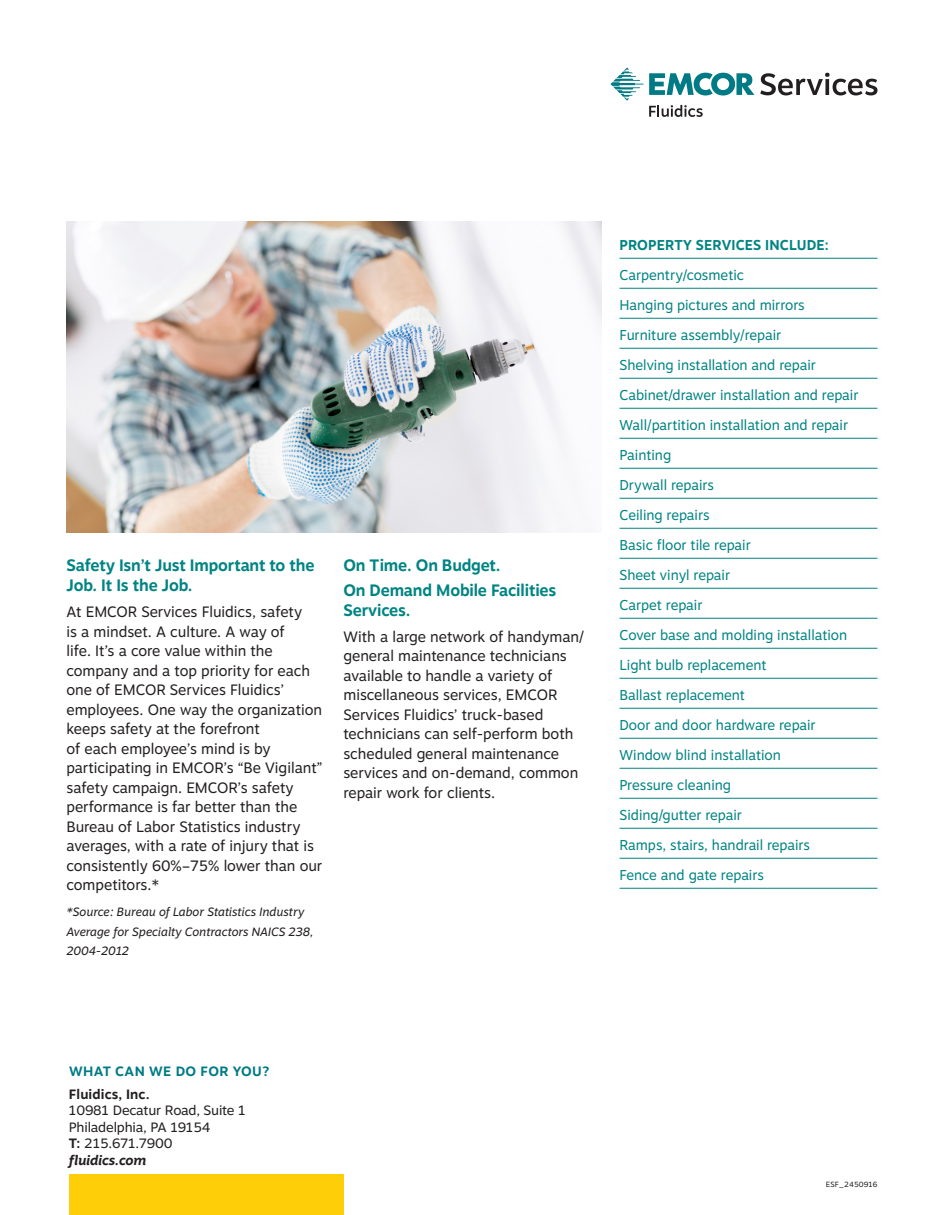
<style>
.page{position:relative;width:945px;height:1215px;background:#fff}
.page>*{position:absolute;margin:0;border:0;box-sizing:border-box;transform-origin:0 0}
.t1{font:700 16.5px/19.5px "Motiva Sans";letter-spacing:-.01em;color:#008483}
.t2{font:15px/19.5px "Motiva Sans";color:#231f20}
.Bullet_copy{font:14.25px "Motiva Sans";color:#008483;scale:.96 1}
.Bullet_copy-2{font:700 14.25px "Motiva Sans";letter-spacing:.01em;color:#008483;scale:.96 1}
.Bullet_copy-3{font:13.5px "Motiva Sans";letter-spacing:-.01em;color:#231f20}
.Bullet_copy-4{font:700 13.5px "Motiva Sans";letter-spacing:.03em;color:#007b85}
.Bullet_copy-5{font:700 13.5px "Motiva Sans";letter-spacing:.01em;color:#231f20}
.Bullet_copy-6{font:italic 700 13.5px "Motiva Sans";letter-spacing:-.01em;color:#231f20}
.t3{font:italic 12px/19.5px "Motiva Sans";color:#231f20}
.Bullet_copy-7{font:7.5px "Motiva Sans";letter-spacing:.01em;color:#231f20}
.s1{font-weight:700}
</style>
<div class="page">
<div style="left:69px;top:1175px;width:274px;height:40px;background:#fece08"></div>
<svg style="left:760px;top:73px;width:117px;height:22px"></svg>
<svg style="left:611px;top:68px;width:143px;height:49px"></svg>
<hr style="left:620px;top:258px;width:257px;height:1px;background:#008483">
<hr style="left:620px;top:288px;width:257px;height:1px;background:#008483">
<hr style="left:620px;top:318px;width:257px;height:1px;background:#008483">
<hr style="left:620px;top:348px;width:257px;height:1px;background:#008483">
<hr style="left:620px;top:378px;width:257px;height:1px;background:#008483">
<hr style="left:620px;top:408px;width:257px;height:1px;background:#008483">
<hr style="left:620px;top:438px;width:257px;height:1px;background:#008483">
<hr style="left:620px;top:468px;width:257px;height:1px;background:#008483">
<hr style="left:620px;top:498px;width:257px;height:1px;background:#008483">
<hr style="left:620px;top:528px;width:257px;height:1px;background:#008483">
<hr style="left:620px;top:558px;width:257px;height:1px;background:#008483">
<hr style="left:620px;top:588px;width:257px;height:1px;background:#008483">
<hr style="left:620px;top:618px;width:257px;height:1px;background:#008483">
<hr style="left:620px;top:648px;width:257px;height:1px;background:#008483">
<hr style="left:620px;top:678px;width:257px;height:1px;background:#008483">
<hr style="left:620px;top:708px;width:257px;height:1px;background:#008483">
<hr style="left:620px;top:738px;width:257px;height:1px;background:#008483">
<hr style="left:620px;top:768px;width:257px;height:1px;background:#008483">
<hr style="left:620px;top:798px;width:257px;height:1px;background:#008483">
<hr style="left:620px;top:828px;width:257px;height:1px;background:#008483">
<hr style="left:620px;top:858px;width:257px;height:1px;background:#008483">
<hr style="left:620px;top:888px;width:257px;height:1px;background:#008483">
<img style="left:66px;top:222px;width:535px;height:311px">
<p class="t1" style="left:66px;top:555px;width:250px">Safety Isn’t Just Important to the<br>Job. It Is the Job.</p>
<p class="t2" style="left:66px;top:602px;width:257px">At EMCOR Services Fluidics, safety<br>is a mindset. A culture. A way of<br>life. It’s a core value within the company and a top priority for each one of EMCOR Services Fluidics’ employees. One way the organization keeps safety at the forefront<br>of each employee’s mind is by participating in EMCOR’s “Be Vigilant” safety campaign. EMCOR’s safety performance is far better than the<br>Bureau of Labor Statistics industry averages, with a rate of injury that is consistently 60%–75% lower than our competitors.*</p>
<p class="t3" style="left:66px;top:902px;width:249px">*Source: Bureau of Labor Statistics Industry<br>Average for Specialty Contractors NAICS 238,<br>2004-2012</p>
<p class="t1" style="left:344px;top:555px;width:159px">On Time. On Budget.</p>
<p class="t1" style="left:344px;top:580px;width:214px">On Demand Mobile Facilities<br>Services.</p>
<p class="t2" style="left:344px;top:627px;width:242px">With a large network of handyman/ general maintenance technicians available to handle a variety of miscellaneous services, EMCOR<br>Services Fluidics’ truck-based technicians can self-perform both scheduled general maintenance services and on-demand, common repair work for clients.</p>
<p class="Bullet_copy-2" style="left:620px;top:235px;width:219px">PROPERTY SERVICES INCLUDE:</p>
<p class="Bullet_copy" style="left:620px;top:265px;width:131px">Carpentry/cosmetic</p>
<p class="Bullet_copy" style="left:620px;top:295px;width:195px">Hanging pictures and mirrors</p>
<p class="Bullet_copy" style="left:620px;top:325px;width:170px">Furniture assembly/repair</p>
<p class="Bullet_copy" style="left:620px;top:355px;width:206px">Shelving installation and repair</p>
<p class="Bullet_copy" style="left:620px;top:385px;width:250px">Cabinet/drawer installation and repair</p>
<p class="Bullet_copy" style="left:620px;top:415px;width:240px">Wall/partition installation and repair</p>
<p class="Bullet_copy" style="left:620px;top:445px;width:55px">Painting</p>
<p class="Bullet_copy" style="left:620px;top:475px;width:100px">Drywall repairs</p>
<p class="Bullet_copy" style="left:620px;top:505px;width:95px">Ceiling repairs</p>
<p class="Bullet_copy" style="left:620px;top:535px;width:138px">Basic floor tile repair</p>
<p class="Bullet_copy" style="left:620px;top:565px;width:117px">Sheet vinyl repair</p>
<p class="Bullet_copy" style="left:620px;top:595px;width:88px">Carpet repair</p>
<p class="Bullet_copy" style="left:620px;top:625px;width:239px">Cover base and molding installation</p>
<p class="Bullet_copy" style="left:620px;top:655px;width:155px">Light bulb replacement</p>
<p class="Bullet_copy" style="left:620px;top:685px;width:132px">Ballast replacement</p>
<p class="Bullet_copy" style="left:620px;top:715px;width:206px">Door and door hardware repair</p>
<p class="Bullet_copy" style="left:620px;top:745px;width:170px">Window blind installation</p>
<p class="Bullet_copy" style="left:620px;top:775px;width:118px">Pressure cleaning</p>
<p class="Bullet_copy" style="left:620px;top:805px;width:129px">Siding/gutter repair</p>
<p class="Bullet_copy" style="left:620px;top:835px;width:200px">Ramps, stairs, handrail repairs</p>
<p class="Bullet_copy" style="left:620px;top:865px;width:152px">Fence and gate repairs</p>
<p class="Bullet_copy-4" style="left:69px;top:1061px;width:202px">WHAT CAN WE DO FOR YOU?</p>
<p class="Bullet_copy-5" style="left:69px;top:1084px;width:82px">Fluidics, Inc.</p>
<p class="Bullet_copy-3" style="left:69px;top:1101px;width:178px">10981 Decatur Road, Suite 1</p>
<p class="Bullet_copy-3" style="left:69px;top:1117px;width:143px">Philadelphia, PA 19154</p>
<p class="Bullet_copy-3" style="left:69px;top:1134px;width:105px"><span class="s1">T:</span> 215.671.7900</p>
<p class="Bullet_copy-6" style="left:69px;top:1150px;width:79px">fluidics.com</p>
<p class="Bullet_copy-7" style="left:826px;top:1179px;width:53px">ESF_2450916</p>
</div>
